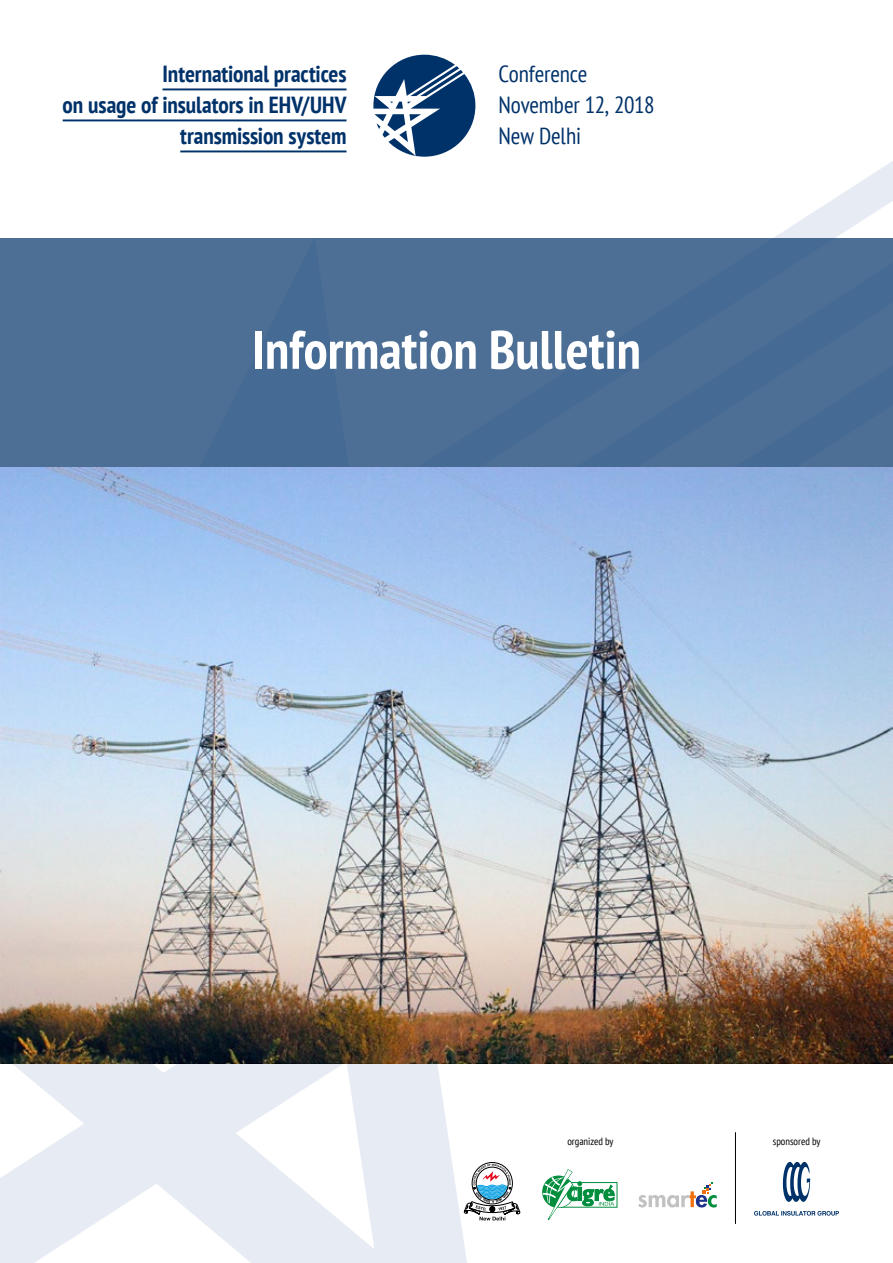
<style>
.page{position:relative;width:893px;height:1263px;background:#fff}
.page>*{position:absolute;margin:0;border:0;box-sizing:border-box;transform-origin:0 0}
.t1{font:700 condensed 54px "PT Sans";color:#fff}
.t2{font:700 condensed 23.25px/31px "PT Sans";letter-spacing:-.005em;color:#00326a;text-align:right}
.t3{font:condensed 23.25px/31px "PT Sans";letter-spacing:-.01em;color:#00326a}
.t4{font:condensed 10.5px "PT Sans";color:#000}
</style>
<div class="page">
<svg style="left:0;top:1184px;width:498px;height:79px;fill:#e7ecf4"></svg>
<svg style="left:0;top:1063px;width:891px;height:121px"></svg>
<svg style="left:475px;top:99px;width:418px;height:139px"></svg>
<svg style="left:783px;top:1162px;width:27px;height:40px"></svg>
<svg style="left:754px;top:1211px;width:85px;height:5px"></svg>
<hr style="left:735px;top:1132px;width:1px;height:92px;background:#000">
<div style="left:472px;top:1162px;width:41px;height:42px;border:1px solid #000;border-radius:50%"></div>
<svg style="left:464px;top:1164px;width:56px;height:56px"></svg>
<div style="left:542px;top:1175px;width:33px;height:33px;border:1px solid #008e3d;border-radius:50%"></div>
<svg style="left:543px;top:1169px;width:71px;height:52px"></svg>
<svg style="left:638px;top:1183px;width:79px;height:24px"></svg>
<svg style="left:373px;top:55px;width:102px;height:102px"></svg>
<hr style="left:163px;top:88px;width:183px;height:2px;background:#00326a">
<hr style="left:63px;top:119px;width:283px;height:2px;background:#00326a">
<hr style="left:180px;top:150px;width:166px;height:2px;background:#00326a">
<div style="left:0;top:238px;width:893px;height:344px;background:#4d6f96"></div>
<img style="left:0;top:468px;width:893px;height:595px">
<p class="t2" style="left:63px;top:58px;width:285px">International practices<br>on usage of insulators in EHV/UHV transmission system</p>
<p class="t3" style="left:498px;top:57px;width:158px">Conference<br>November 12, 2018<br>New Delhi</p>
<h1 class="t1" style="left:252px;top:314px;width:390px">Information Bulletin</h1>
<p class="t4" style="left:567px;top:1135px;width:48px">organized by</p>
<p class="t4" style="left:773px;top:1135px;width:49px">sponsored by</p>
</div>
